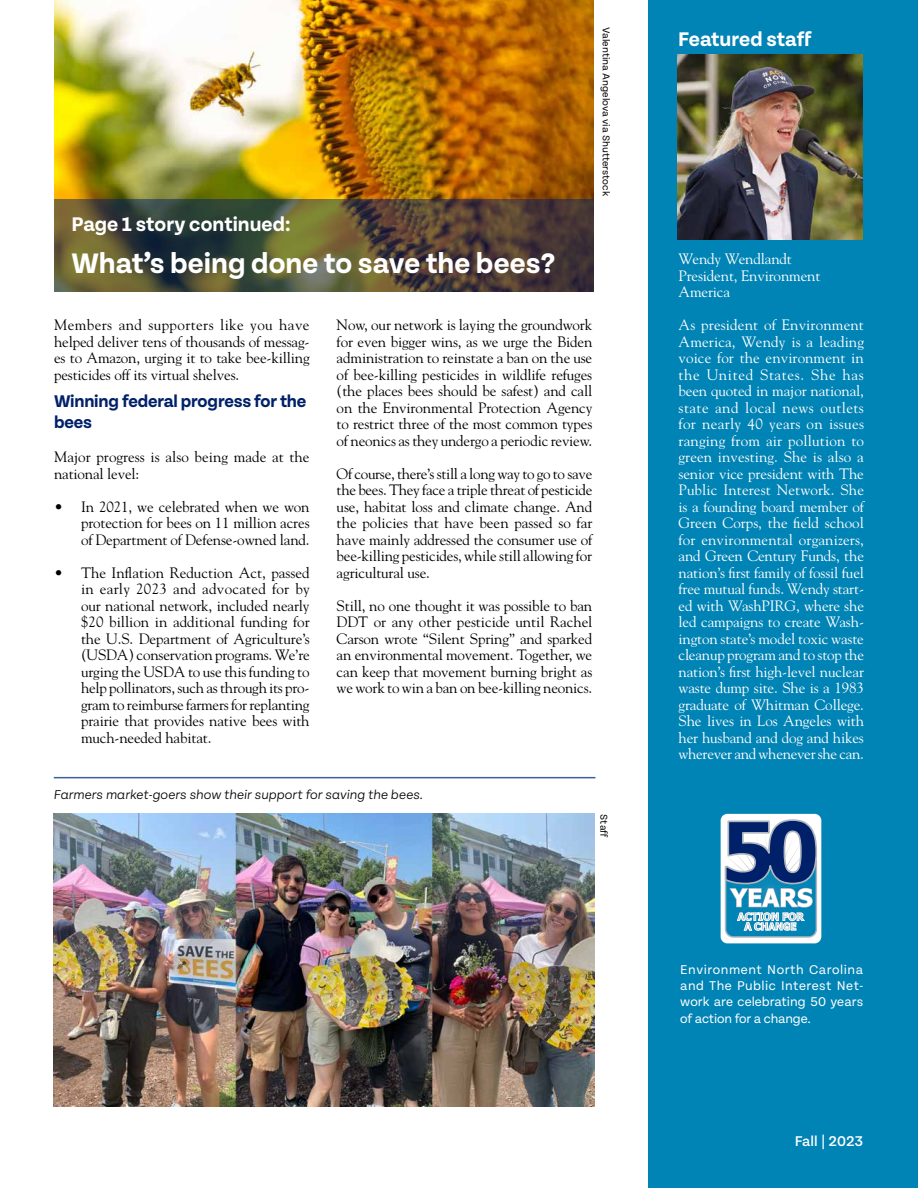
<style>
.page{position:relative;width:918px;height:1188px;background:#fff}
.page>*{position:absolute;margin:0;border:0;box-sizing:border-box;transform-origin:0 0}
.t1{font:700 30px "Tenon";color:#fff}
.t2{font:700 21px "Tenon";color:#fff}
.t3{font:700 18px/21px "Tenon";letter-spacing:-.01em;color:#002169}
.t4{font:15px/16.5px "Goudy Std";letter-spacing:-.01em;color:#000;text-align:justify}
.t5{font:15px/16.5px "Goudy Std";letter-spacing:-.01em;color:#fff}
.t6{font:500 15px "Tenon";color:#fff}
.t7{font:13.5px/16.5px "Tenon";letter-spacing:.005em;color:#fff;text-align:justify}
.t8{font:italic 300 13.5px "Tenon";color:#000}
.t9{font:10.5px "Tenon";color:#000}
</style>
<div class="page">
<img style="left:54px;top:0;width:540px;height:200px">
<div style="left:648px;top:0;width:270px;height:1188px;background:#0083b5"></div>
<hr style="left:54px;top:777px;width:541px;height:1px;background:#3861a1">
<img style="left:54px;top:814px;width:540px;height:293px">
<div style="left:721px;top:814px;width:100px;height:129px;background:#fff;border-radius:7px"></div>
<svg style="left:724px;top:819px;width:94px;height:119px"></svg>
<img style="left:677px;top:54px;width:186px;height:185px">
<svg style="left:54px;top:200px;width:540px;height:92px;background:#514c36"></svg>
<h2 class="t2" style="left:71px;top:213px;width:221px">Page 1 story continued:</h2>
<h1 class="t1" style="left:71px;top:248px;width:485px">What’s being done to save the bees?</h1>
<p class="t9" style="left:612px;top:27px;width:170px;rotate:90deg">Valentina Angelova via Shutterstock</p>
<p class="t4" style="left:54px;top:316px;width:257px">Members and supporters like you have helped deliver tens of thousands of messag&shy;es to Amazon, urging it to take bee-killing pesticides off its virtual shelves.</p>
<p class="t3" style="left:54px;top:391px;width:254px">Winning federal progress for the bees</p>
<p class="t4" style="left:54px;top:448px;width:257px">Major progress is also being made at the national level:</p>
<p class="t4" style="left:81px;top:498px;width:230px;text-indent:-27px">• In 2021, we celebrated when we won protection for bees on 11 million acres of Department of Defense-owned land.</p>
<p class="t4" style="left:81px;top:564px;width:230px;text-indent:-27px">• The Inflation Reduction Act, passed in early 2023 and advocated for by our national network, included nearly $20 billion in additional funding for the U.S. Department of Agriculture’s (USDA) conservation programs. We’re urging the USDA to use this funding to help pollinators, such as through its pro&shy;gram to reimburse farmers for replanting prairie that provides native bees with much-needed habitat.</p>
<p class="t4" style="left:337px;top:316px;width:257px">Now, our network is laying the groundwork for even bigger wins, as we urge the Biden administration to reinstate a ban on the use of bee-killing pesticides in wildlife refuges (the places bees should be safest) and call on the Environmental Protection Agency to restrict three of the most common types of neonics as they undergo a periodic review.</p>
<p class="t4" style="left:337px;top:465px;width:257px">Of course, there’s still a long way to go to save the bees. They face a triple threat of pesticide use, habitat loss and climate change. And the policies that have been passed so far have mainly addressed the consumer use of bee-killing pesticides, while still allowing for agricultural use.</p>
<p class="t4" style="left:337px;top:597px;width:257px">Still, no one thought it was possible to ban DDT or any other pesticide until Rachel Carson wrote “Silent Spring” and sparked an environmental movement. Together, we can keep that movement burning bright as we work to win a ban on bee-killing neonics.</p>
<p class="t8" style="left:54px;top:788px;width:371px">Farmers market-goers show their support for saving the bees.</p>
<p class="t9" style="left:609px;top:814px;width:25px;rotate:90deg">Staff</p>
<h2 class="t2" style="left:678px;top:28px;width:135px">Featured staff</h2>
<p class="t5" style="left:679px;top:250px;width:143px">Wendy Wendlandt<br>President, Environment<br>America</p>
<p class="t5" style="left:679px;top:316px;width:187px;text-align:justify">As president of Environment America, Wendy is a leading voice for the environment in the United States. She has been quoted in major national, state and local news outlets for nearly 40 years on issues ranging from air pollution to green investing. She is also a senior vice president with The Public Interest Network. She is a founding board member of Green Corps, the field school for environmental organizers, and Green Century Funds, the nation’s first family of fossil fuel free mutual funds. Wendy start&shy;ed with WashPIRG, where she led campaigns to create Wash&shy;ington state’s model toxic waste cleanup program and to stop the nation’s first high-level nuclear waste dump site. She is a 1983 graduate of Whitman College.<br>She lives in Los Angeles with her husband and dog and hikes wherever and whenever she can.</p>
<p class="t7" style="left:680px;top:961px;width:185px">Environment North Carolina and The Public Interest Net&shy;work are celebrating 50 years of action for a change.</p>
<p class="t6" style="left:795px;top:1133px;width:70px">Fall | 2023</p>
</div>
